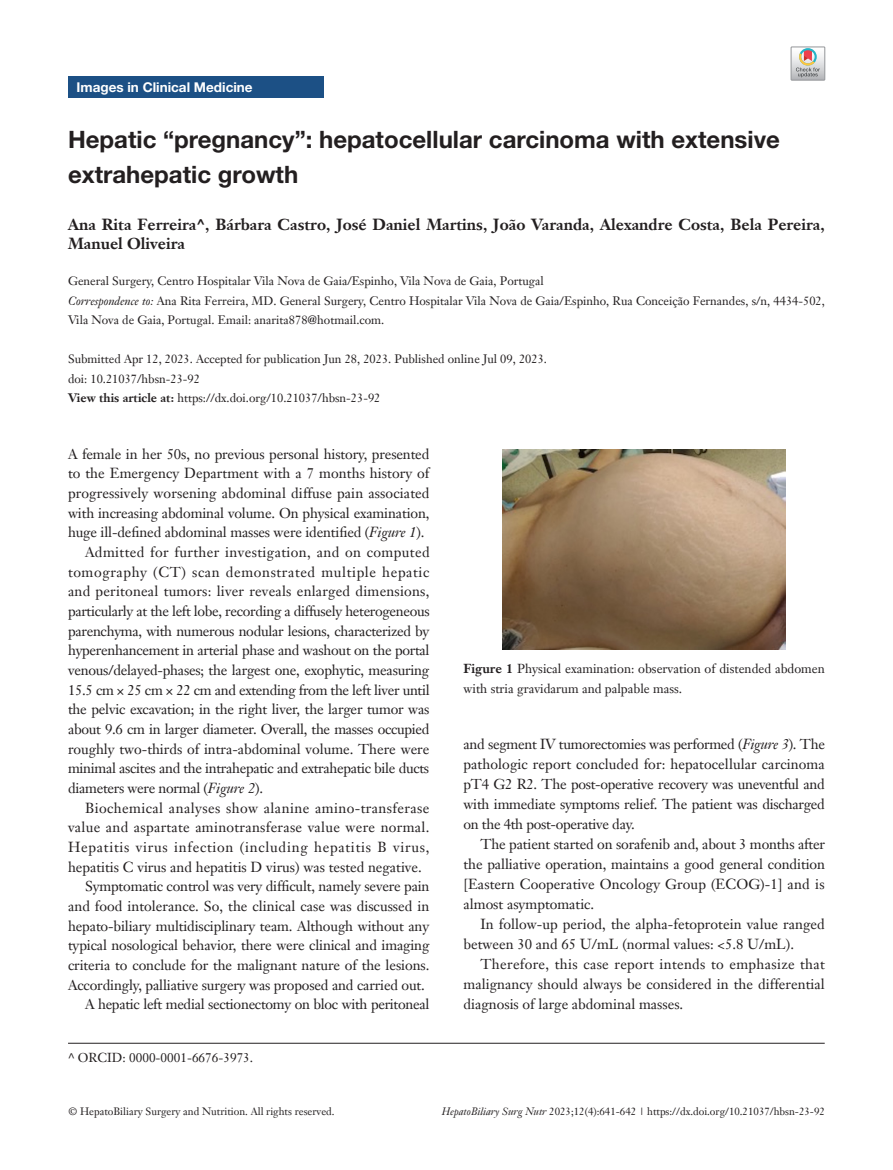
<style>
.page{position:relative;width:893px;height:1170px;background:#fff}
.page>*{position:absolute;margin:0;border:0;box-sizing:border-box;transform-origin:0 0}
.A-Wenti{font:700 24px/34.5px "Helvetica Neue LT Pro";color:#231f20}
.A-Zuozhe{font:700 15.75px/19.5px "Janson Text LT";color:#231f20}
.t1{font:14.25px/19.6px "Janson Text LT";letter-spacing:-.01em;color:#231f20;text-align:justify}
.A-lanmu{font:700 13.5px "Helvetica Neue LT Pro";color:#fff}
.二级标题下沉{font:12.75px/19.5px "Janson Text LT";color:#231f20}
.A-jiaozhu{font:12.75px "Janson Text LT";color:#231f20}
.A-Correspondence_to{font:12px/19.5px "Janson Text LT";color:#231f20}
.A-time{font:12px "Janson Text LT";color:#231f20}
.A-Danwei{font:12px "Janson Text LT";color:#231f20}
.A-View_this_article{font:12px "Janson Text LT";color:#231f20}
.A-doi{font:12px "Janson Text LT";color:#231f20}
.t2{font:10.5px "Janson Text LT";color:#231f20}
.s1{font-style:italic}
.s2{font-weight:700}
</style>
<div class="page">
<div style="left:68px;top:77px;width:255px;height:21px;background:#1c5085"></div>
<hr style="left:68px;top:1042px;width:757px;height:1px;background:#231f20">
<svg style="left:791px;top:47px;width:34px;height:33px"></svg>
<img style="left:503px;top:449px;width:283px;height:200px">
<p class="A-lanmu" style="left:77px;top:79px;width:178px">Images in Clinical Medicine</p>
<p class="A-Wenti" style="left:68px;top:122px;width:713px">Hepatic “pregnancy”: hepatocellular carcinoma with extensive extrahepatic growth</p>
<p class="A-Zuozhe" style="left:68px;top:214px;width:758px">Ana Rita Ferreira^, Bárbara Castro, José Daniel Martins, João Varanda, Alexandre Costa, Bela Pereira,<br>Manuel Oliveira</p>
<p class="A-Danwei" style="left:68px;top:273px;width:477px">General Surgery, Centro Hospitalar Vila Nova de Gaia/Espinho, Vila Nova de Gaia, Portugal</p>
<p class="A-Correspondence_to" style="left:68px;top:290px;width:758px"><span class="s1">Correspondence to:</span> Ana Rita Ferreira, MD. General Surgery, Centro Hospitalar Vila Nova de Gaia/Espinho, Rua Conceição Fernandes, s/n, 4434-502,<br>Vila Nova de Gaia, Portugal. Email: anarita878@hotmail.com.</p>
<p class="A-time" style="left:68px;top:351px;width:480px">Submitted Apr 12, 2023. Accepted for publication Jun 28, 2023. Published online Jul 09, 2023.</p>
<p class="A-doi" style="left:68px;top:371px;width:134px">doi: 10.21037/hbsn-23-92</p>
<p class="A-View_this_article" style="left:68px;top:390px;width:314px"><span class="s2">View this article at:</span> https://dx.doi.org/10.21037/hbsn-23-92</p>
<p class="t1" style="left:68px;top:443px;width:363px">A female in her 50s, no previous personal history, presented to the Emergency Department with a 7 months history of progressively worsening abdominal diffuse pain associated with increasing abdominal volume. On physical examination, huge ill-defined abdominal masses were identified (<span class="s1">Figure 1</span>).</p>
<p class="t1" style="left:68px;top:542px;width:363px;text-indent:17px">Admitted for further investigation, and on computed tomography (CT) scan demonstrated multiple hepatic and peritoneal tumors: liver reveals enlarged dimensions, particularly at the left lobe, recording a diffusely heterogeneous parenchyma, with numerous nodular lesions, characterized by hyperenhancement in arterial phase and washout on the portal venous/delayed-phases; the largest one, exophytic, measuring 15.5 cm × 25 cm × 22 cm and extending from the left liver until the pelvic excavation; in the right liver, the larger tumor was about 9.6 cm in larger diameter. Overall, the masses occupied roughly two-thirds of intra-abdominal volume. There were minimal ascites and the intrahepatic and extrahepatic bile ducts diameters were normal (<span class="s1">Figure 2</span>).</p>
<p class="t1" style="left:68px;top:797px;width:363px;text-indent:17px">Biochemical analyses show alanine amino-transferase value and aspartate aminotransferase value were normal.<br>Hepatitis virus infection (including hepatitis B virus, hepatitis C virus and hepatitis D virus) was tested negative.</p>
<p class="t1" style="left:68px;top:876px;width:363px;text-indent:17px">Symptomatic control was very difficult, namely severe pain and food intolerance. So, the clinical case was discussed in hepato-biliary multidisciplinary team. Although without any typical nosological behavior, there were clinical and imaging criteria to conclude for the malignant nature of the lesions.<br>Accordingly, palliative surgery was proposed and carried out.</p>
<p class="t1" style="left:85px;top:994px;width:346px">A hepatic left medial sectionectomy on bloc with peritoneal</p>
<p class="A-jiaozhu" style="left:68px;top:1049px;width:187px">^ ORCID: 0000-0001-6676-3973.</p>
<p class="二级标题下沉" style="left:463px;top:659px;width:363px"><span class="s2">Figure 1</span> Physical examination: observation of distended abdomen with stria gravidarum and palpable mass.</p>
<p class="t1" style="left:463px;top:734px;width:363px">and segment IV tumorectomies was performed (<span class="s1">Figure 3</span>). The pathologic report concluded for: hepatocellular carcinoma pT4 G2 R2. The post-operative recovery was uneventful and with immediate symptoms relief. The patient was discharged on the 4th post-operative day.</p>
<p class="t1" style="left:463px;top:834px;width:363px;text-indent:17px">The patient started on sorafenib and, about 3 months after the palliative operation, maintains a good general condition [Eastern Cooperative Oncology Group (ECOG)-1] and is almost asymptomatic.</p>
<p class="t1" style="left:463px;top:914px;width:363px;text-indent:17px">In follow-up period, the alpha-fetoprotein value ranged between 30 and 65 U/mL (normal values: &lt;5.8 U/mL).</p>
<p class="t1" style="left:463px;top:954px;width:363px;text-indent:17px">Therefore, this case report intends to emphasize that malignancy should always be considered in the differential diagnosis of large abdominal masses.</p>
<p class="t2" style="left:69px;top:1104px;width:268px">© HepatoBiliary Surgery and Nutrition. All rights reserved.</p>
<p class="t2" style="left:442px;top:1104px;width:385px"><span class="s1">HepatoBiliary Surg Nutr</span> 2023;12(4):641-642 | https://dx.doi.org/10.21037/hbsn-23-92</p>
</div>
